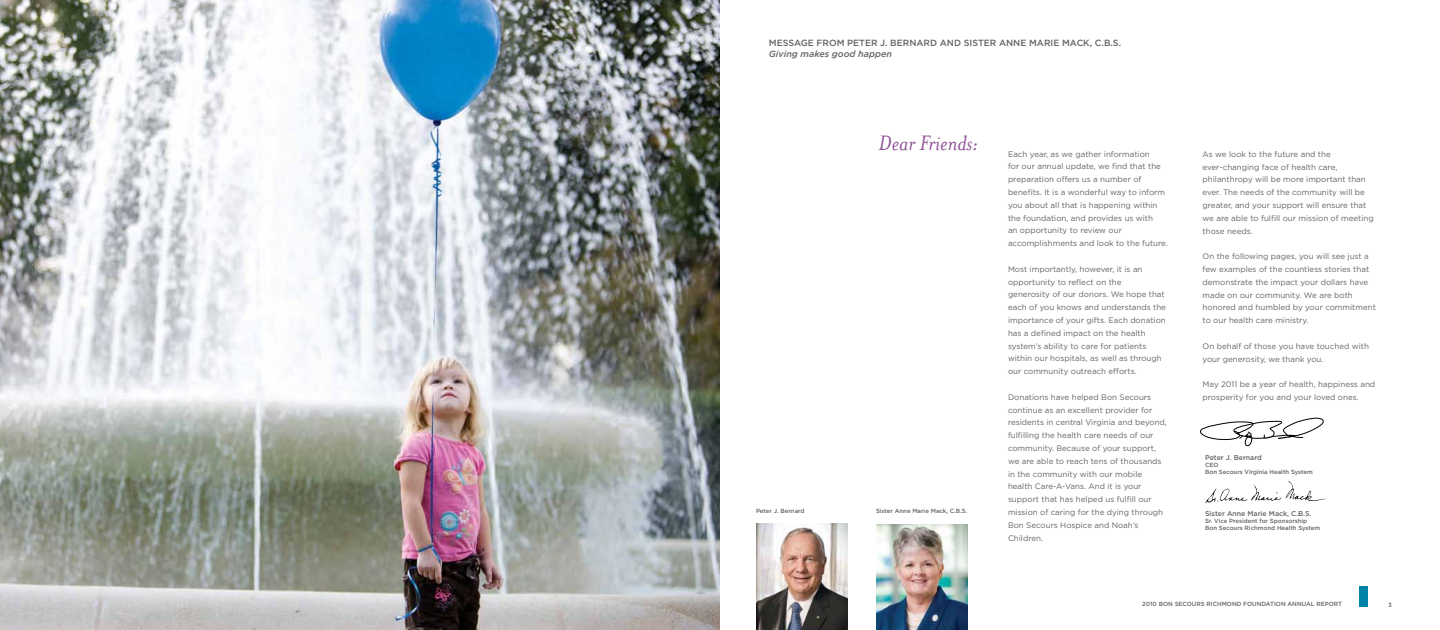
<style>
.page{position:relative;width:1440px;height:630px;background:#fff}
.page>*{position:absolute;margin:0;border:0;box-sizing:border-box;transform-origin:0 0}
.t1{font:italic 24px "Mrs Eaves";color:#8f5396}
.t2{font:500 9px "Gotham";color:#636466}
.t3{font:italic 500 9px "Gotham";color:#636466}
.t4{font:8px/12.8px "Gotham";color:#636466}
.t5{font:500 7px "Gotham";color:#636466}
.t6{font:500 6px/7.2px "Gotham";color:#636466}
</style>
<div class="page">
<div style="left:1359px;top:587px;width:9px;height:20px;background:#0084a9"></div>
<svg style="left:1200px;top:418px;width:124px;height:28px"></svg>
<svg style="left:1205px;top:481px;width:121px;height:22px"></svg>
<img style="left:0;top:0;width:720px;height:630px">
<img style="left:756px;top:524px;width:91px;height:106px">
<img style="left:876px;top:524px;width:92px;height:106px">
<p class="t2" style="left:769px;top:37px;width:354px">MESSAGE FROM PETER J. BERNARD AND SISTER ANNE MARIE MACK, C.B.S.</p>
<p class="t3" style="left:769px;top:48px;width:125px">Giving makes good happen</p>
<h1 class="t1" style="left:878px;top:129px;width:101px">Dear Friends:</h1>
<p class="t6" style="left:756px;top:507px;width:50px">Peter J. Bernard</p>
<p class="t6" style="left:876px;top:507px;width:93px">Sister Anne Marie Mack, C.B.S.</p>
<p class="t4" style="left:1008px;top:147px;width:161px">Each year, as we gather information<br>for our annual update, we find that the preparation offers us a number of benefits. It is a wonderful way to inform you about all that is happening within the foundation, and provides us with<br>an opportunity to review our accomplishments and look to the future.</p>
<p class="t4" style="left:1008px;top:262px;width:160px">Most importantly, however, it is an opportunity to reflect on the<br>generosity of our donors. We hope that each of you knows and understands the importance of your gifts. Each donation has a defined impact on the health system’s ability to care for patients within our hospitals, as well as through our community outreach efforts.</p>
<p class="t4" style="left:1008px;top:390px;width:160px">Donations have helped Bon Secours continue as an excellent provider for residents in central Virginia and beyond, fulfilling the health care needs of our community. Because of your support, we are able to reach tens of thousands in the community with our mobile health Care-A-Vans. And it is your support that has helped us fulfill our mission of caring for the dying through Bon Secours Hospice and Noah’s Children.</p>
<p class="t4" style="left:1203px;top:147px;width:173px">As we look to the future and the ever-changing face of health care, philanthropy will be more important than ever. The needs of the community will be greater, and your support will ensure that we are able to fulfill our mission of meeting those needs.</p>
<p class="t4" style="left:1203px;top:250px;width:175px">On the following pages, you will see just a few examples of the countless stories that demonstrate the impact your dollars have made on our community. We are both honored and humbled by your commitment to our health care ministry.</p>
<p class="t4" style="left:1203px;top:339px;width:168px">On behalf of those you have touched with your generosity, we thank you.</p>
<p class="t4" style="left:1203px;top:378px;width:174px">May 2011 be a year of health, happiness and prosperity for you and your loved ones.</p>
<p class="t5" style="left:1205px;top:453px;width:58px">Peter J. Bernard</p>
<p class="t6" style="left:1205px;top:461px;width:109px">CEO<br>Bon Secours Virginia Health System</p>
<p class="t5" style="left:1205px;top:509px;width:108px">Sister Anne Marie Mack, C.B.S.</p>
<p class="t6" style="left:1205px;top:517px;width:117px">Sr. Vice President for Sponsorship<br>Bon Secours Richmond Health System</p>
<p class="t6" style="left:1142px;top:600px;width:201px">2010 BON SECOURS RICHMOND FOUNDATION ANNUAL REPORT</p>
<p class="t6" style="left:1388px;top:601px;width:5px">3</p>
</div>
